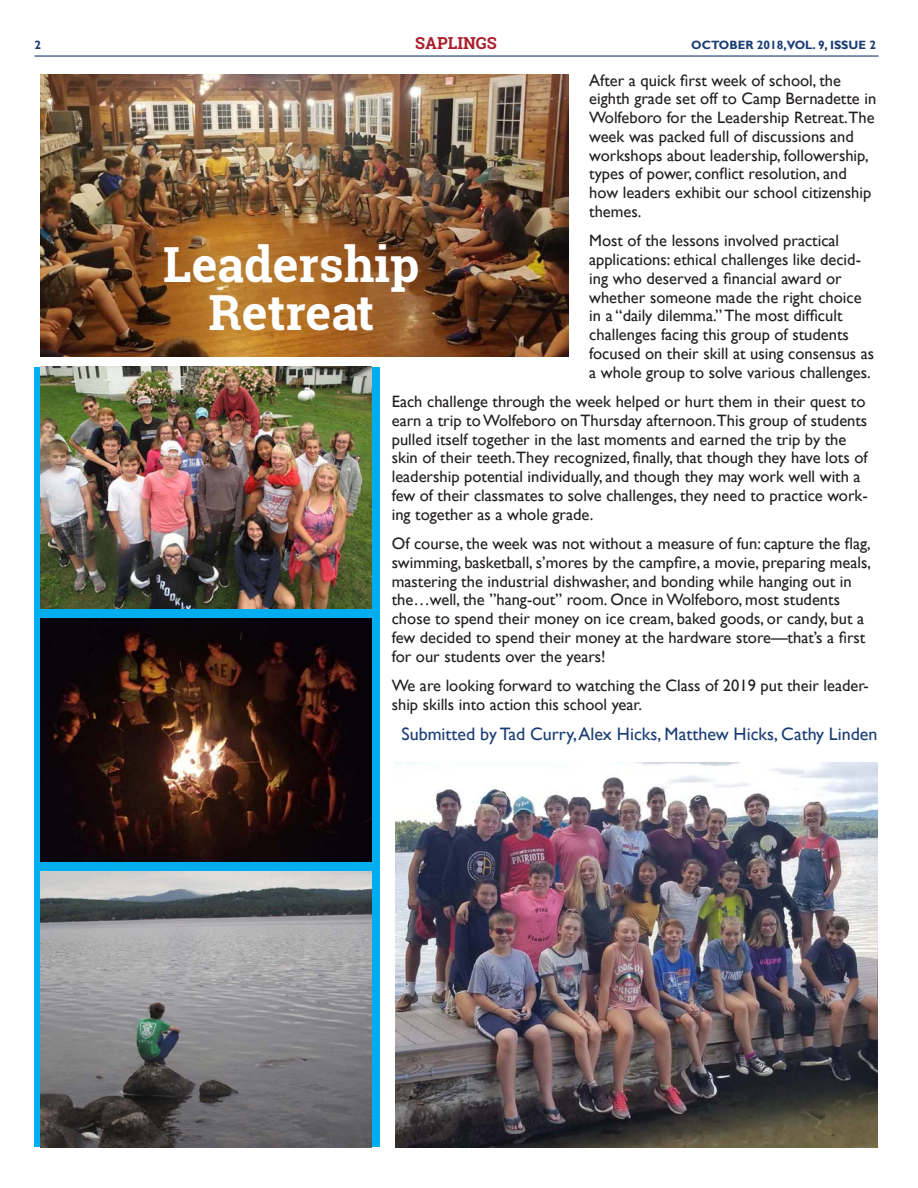
<style>
.page{position:relative;width:918px;height:1188px;background:#fff}
.page>*{position:absolute;margin:0;border:0;box-sizing:border-box;transform-origin:0 0}
.Headline{font:700 48.45px/48.4px "Roboto Slab";color:#fff;text-align:center}
.Byline{font:18px "Gill Sans";color:#1a3d75}
.Text{font:16.5px/18.8px "Gill Sans";color:#231f20}
.t1{font:700 16.5px "Roboto Slab";color:#ab1e2c}
.t2{font:700 12px "Gill Sans";color:#1a3d75}
</style>
<div class="page">
<hr style="left:34px;top:55px;width:845px;height:2px;background:#1a3d75">
<div style="left:34px;top:367px;width:345px;height:780px;background:#00aeef"></div>
<img style="left:395px;top:763px;width:483px;height:385px">
<img style="left:40px;top:872px;width:332px;height:276px">
<img style="left:40px;top:619px;width:332px;height:243px">
<img style="left:40px;top:367px;width:332px;height:242px">
<img style="left:41px;top:74px;width:528px;height:282px">
<p class="t2" style="left:34px;top:37px;width:8px">2</p>
<p class="t1" style="left:415px;top:31px;width:83px">SAPLINGS</p>
<p class="t2" style="left:691px;top:37px;width:186px">OCTOBER 2018,VOL. 9, ISSUE 2</p>
<p class="Text" style="left:589px;top:71px;width:289px">After a quick first week of school, the eighth grade set off to Camp Bernadette in Wolfeboro for the Leadership Retreat.The week was packed full of discussions and workshops about leadership, followership, types of power, conflict resolution, and how leaders exhibit our school citizenship themes.</p>
<p class="Text" style="left:589px;top:231px;width:287px">Most of the lessons involved practical applications: ethical challenges like decid&shy;ing who deserved a financial award or whether someone made the right choice in a “daily dilemma.” The most difficult challenges facing this group of students focused on their skill at using consensus as a whole group to solve various challenges.</p>
<p class="Text" style="left:392px;top:392px;width:478px">Each challenge through the week helped or hurt them in their quest to earn a trip to Wolfeboro on Thursday afternoon.This group of students pulled itself together in the last moments and earned the trip by the skin of their teeth.They recognized, finally, that though they have lots of leadership potential individually, and though they may work well with a few of their classmates to solve challenges, they need to practice work&shy;ing together as a whole grade.</p>
<p class="Text" style="left:392px;top:534px;width:481px">Of course, the week was not without a measure of fun: capture the flag, swimming, basketball, s’mores by the campfire, a movie, preparing meals, mastering the industrial dishwasher, and bonding while hanging out in the…well, the ”hang-out” room. Once in Wolfeboro, most students chose to spend their money on ice cream, baked goods, or candy, but a few decided to spend their money at the hardware store—that’s a first for our students over the years!</p>
<p class="Text" style="left:392px;top:676px;width:479px">We are looking forward to watching the Class of 2019 put their leader&shy;ship skills into action this school year.</p>
<p class="Byline" style="left:401px;top:723px;width:478px">Submitted by Tad Curry, Alex Hicks, Matthew Hicks, Cathy Linden</p>
<p class="Headline" style="left:163px;top:239px;width:258px">Leadership<br>Retreat</p>
</div>
